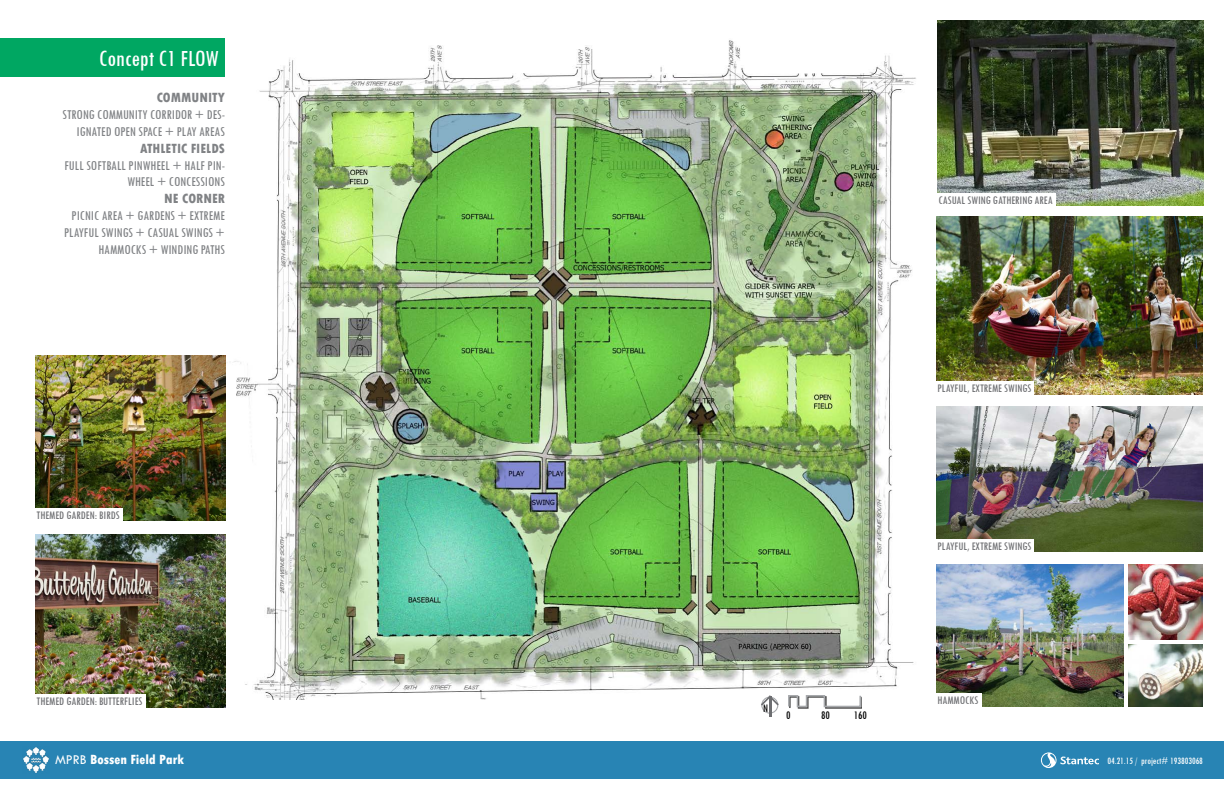
<style>
.page{position:relative;width:1224px;height:792px;background:#fff}
.page>*{position:absolute;margin:0;border:0;box-sizing:border-box;transform-origin:0 0}
.t1{font:condensed 24px "Tw Cen";color:#fff}
.t2{font:condensed 14px/16.8px "Tw Cen";color:#808285;text-align:right}
.t3{font:800 condensed 14px "Tw Cen";color:#808285}
.t4{font:800 condensed 14px "Tw Cen";color:#fff}
.t5{font:condensed 12px "Tw Cen";color:#6d6e71}
.t6{font:condensed 12px "Tw Cen";color:#000}
.t7{font:condensed 10px "Tw Cen";color:#fff}
.s1{font-weight:400;font-stretch:normal}
</style>
<div class="page">
<img style="left:225px;top:40px;width:691px;height:659px">
<div style="left:0;top:741px;width:1224px;height:38px;background:#2884b4"></div>
<svg style="left:1041px;top:752px;width:57px;height:16px"></svg>
<img style="left:23px;top:747px;width:26px;height:26px">
<div style="left:761px;top:697px;width:17px;height:17px;border:1px solid #a7a9ac;border-radius:50%"></div>
<hr style="left:769px;top:697px;width:3px;height:20px;background:#6d6e71">
<svg style="left:761px;top:695px;width:18px;height:11px"></svg>
<div style="left:789px;top:696px;width:73px;height:13px;background:#000;opacity:.75"></div>
<svg style="left:787px;top:694px;width:75px;height:14px"></svg>
<img style="left:936px;top:216px;width:267px;height:178px">
<div style="left:0;top:38px;width:225px;height:39px;background:#00a762"></div>
<img style="left:36px;top:535px;width:189px;height:172px">
<img style="left:36px;top:356px;width:189px;height:165px">
<div style="left:934px;top:381px;width:100px;height:14px;background:#fff"></div>
<img style="left:936px;top:406px;width:267px;height:146px">
<div style="left:934px;top:539px;width:100px;height:14px;background:#fff"></div>
<img style="left:936px;top:564px;width:188px;height:142px">
<img style="left:1129px;top:644px;width:74px;height:62px">
<img style="left:1129px;top:564px;width:74px;height:75px">
<div style="left:934px;top:693px;width:48px;height:14px;background:#fff"></div>
<img style="left:938px;top:21px;width:266px;height:185px">
<div style="left:936px;top:193px;width:120px;height:14px;background:#fff"></div>
<div style="left:34px;top:694px;width:111px;height:14px;background:#fff"></div>
<div style="left:34px;top:508px;width:89px;height:14px;background:#fff"></div>
<h1 class="t1" style="left:99px;top:44px;width:122px">Concept C1 FLOW</h1>
<p class="t3" style="left:157px;top:90px;width:70px">COMMUNITY</p>
<p class="t2" style="left:63px;top:106px;width:164px">STRONG COMMUNITY CORRIDOR + DES-<br>IGNATED OPEN SPACE + PLAY AREAS</p>
<p class="t3" style="left:140px;top:140px;width:86px">ATHLETIC FIELDS</p>
<p class="t2" style="left:64px;top:156px;width:162px">FULL SOFTBALL PINWHEEL + HALF PIN-<br>WHEEL + CONCESSIONS</p>
<p class="t3" style="left:164px;top:190px;width:62px">NE CORNER</p>
<p class="t2" style="left:64px;top:207px;width:162px">PICNIC AREA + GARDENS + EXTREME<br>PLAYFUL SWINGS + CASUAL SWINGS +<br>HAMMOCKS + WINDING PATHS</p>
<p class="t5" style="left:37px;top:508px;width:85px">THEMED GARDEN: BIRDS</p>
<p class="t5" style="left:37px;top:694px;width:107px">THEMED GARDEN: BUTTERFLIES</p>
<p class="t5" style="left:938px;top:193px;width:116px">CASUAL SWING GATHERING AREA</p>
<p class="t6" style="left:763px;top:701px;width:7px">N</p>
<p class="t6" style="left:786px;top:708px;width:6px">0</p>
<p class="t6" style="left:821px;top:708px;width:10px">80</p>
<p class="t6" style="left:854px;top:708px;width:15px">160</p>
<p class="t5" style="left:938px;top:381px;width:95px">PLAYFUL, EXTREME SWINGS</p>
<p class="t5" style="left:938px;top:539px;width:95px">PLAYFUL, EXTREME SWINGS</p>
<p class="t5" style="left:938px;top:693px;width:43px">HAMMOCKS</p>
<p class="t4" style="left:55px;top:751px;width:131px"><span class="s1">MPRB</span> Bossen Field Park</p>
<p class="t7" style="left:1107px;top:755px;width:97px">04.21.15 / project# 193803068</p>
</div>
